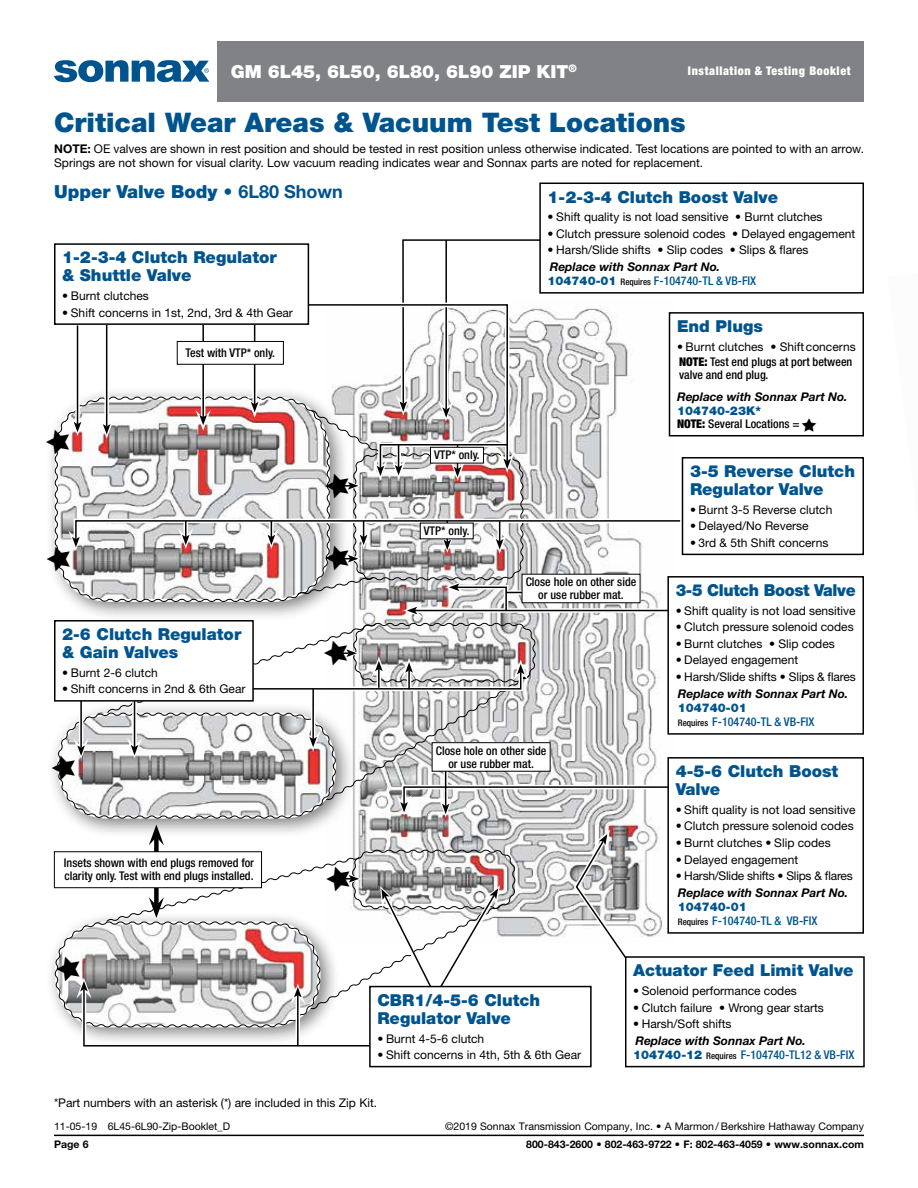
<style>
.page{position:relative;width:918px;height:1188px;background:#fff}
.page>*{position:absolute;margin:0;border:0;box-sizing:border-box;transform-origin:0 0}
.t1{font:900 27px "Helvetica Neue LT Std";color:#00548e}
.t2{font:900 18px "Helvetica Neue LT Std";color:#fff}
.t3{font:900 18px "Helvetica Neue LT Std";color:#00548e}
.t4{font:900 16.5px/18px "Helvetica Neue LT Std";color:#00548e}
.t5{font:900 16.5px "Helvetica Neue LT Std";letter-spacing:-.02em;color:#00548e;scale:.96 1}
.t6{font:12px/14.4px "Helvetica Neue LT Std";color:#000}
.t7{font:500 condensed 12px/12.8px "Helvetica Neue LT Std";color:#000}
.t8{font:italic 700 12px/14.4px "Helvetica Neue LT Std";color:#000}
.t9{font:500 condensed 12px/14.4px "Helvetica Neue LT Std";color:#00548e}
.t10{font:12px "Helvetica Neue LT Std";letter-spacing:-.02em;color:#000}
.t11{font:900 condensed 12px "Helvetica Neue LT Std";letter-spacing:.05em;color:#fff}
.t12{font:10.5px "Helvetica Neue LT Std";color:#000}
.t13{font:700 10.5px "Helvetica Neue LT Std";color:#000}
.s1{font-weight:700}
.s2{font-weight:900;font-style:normal;color:#00548e}
.s3{font-weight:500;font-style:normal;font-stretch:condensed;font-size:9px}
.s4{font-weight:500;font-style:normal;font-stretch:condensed;color:#00548e}
.s5{font-weight:900;font-stretch:condensed}
.s6{font-weight:500;font-stretch:condensed}
.s7{font-weight:900;font-stretch:normal;color:#00548e}
.s8{font-weight:900}
.s9{font-weight:900;font-stretch:normal}
.s10{font-size:9px;color:#000}
</style>
<div class="page">
<div style="left:667px;top:576px;width:197px;height:159px;border:2px solid #000"></div>
<div style="left:669px;top:312px;width:195px;height:124px;border:2px solid #000"></div>
<div style="left:539px;top:183px;width:325px;height:111px;border:2px solid #000"></div>
<div style="left:625px;top:956px;width:240px;height:111px;border:2px solid #000"></div>
<div style="left:369px;top:986px;width:223px;height:81px;border:2px solid #000"></div>
<div style="left:682px;top:457px;width:182px;height:98px;border:2px solid #000"></div>
<div style="left:667px;top:757px;width:197px;height:177px;border:2px solid #000"></div>
<hr style="left:54px;top:1135px;width:810px;height:1px;background:#000">
<svg style="left:54px;top:60px;width:155px;height:22px"></svg>
<div style="left:217px;top:41px;width:647px;height:61px;background:#808285"></div>
<svg style="left:50px;top:236px;width:643px;height:814px"></svg>
<h2 class="t2" style="left:231px;top:60px;width:348px">GM 6L45, 6L50, 6L80, 6L90 ZIP KIT<sup>®</sup></h2>
<p class="t11" style="left:688px;top:63px;width:164px">Installation &amp; Testing Booklet</p>
<h1 class="t1" style="left:54px;top:106px;width:633px">Critical Wear Areas &amp; Vacuum Test Locations</h1>
<p class="t6" style="left:54px;top:141px;width:811px"><span class="s1">NOTE:</span> OE valves are shown in rest position and should be tested in rest position unless otherwise indicated. Test locations are pointed to with an arrow.<br>Springs are not shown for visual clarity. Low vacuum reading indicates wear and Sonnax parts are noted for replacement.</p>
<h2 class="t3" style="left:54px;top:181px;width:290px">Upper Valve Body • <span class="s1">6L80 Shown</span></h2>
<h3 class="t4" style="left:548px;top:188px;width:232px">1-2-3-4 Clutch Boost Valve</h3>
<p class="t6" style="left:548px;top:210px;width:276px">• Shift quality is not load sensitive • Burnt clutches</p>
<p class="t6" style="left:548px;top:226px;width:309px">• Clutch pressure solenoid codes • Delayed engagement</p>
<p class="t6" style="left:548px;top:243px;width:262px">• Harsh/Slide shifts • Slip codes • Slips &amp; flares</p>
<p class="t8" style="left:548px;top:259px;width:210px">Replace with Sonnax Part No.<br><span class="s2">104740-01</span> <span class="s3">Requires</span> <span class="s4">F-104740-TL &amp; VB-FIX</span></p>
<h3 class="t4" style="left:62px;top:248px;width:216px">1-2-3-4 Clutch Regulator &amp; Shuttle Valve</h3>
<p class="t6" style="left:62px;top:288px;width:88px">• Burnt clutches</p>
<p class="t6" style="left:62px;top:305px;width:232px">• Shift concerns in 1st, 2nd, 3rd &amp; 4th Gear</p>
<p class="t7" style="left:185px;top:346px;width:91px">Test with VTP* only.</p>
<h3 class="t4" style="left:677px;top:317px;width:87px">End Plugs</h3>
<p class="t6" style="left:677px;top:339px;width:180px;line-height:14.9px">• Burnt clutches • Shift concerns<br><span class="s5">NOTE:</span> <span class="s6">Test end plugs at port between</span></p>
<p class="t7" style="left:679px;top:368px;width:91px">valve and end plug.</p>
<p class="t8" style="left:677px;top:389px;width:172px">Replace with Sonnax Part No.</p>
<p class="t7" style="left:677px;top:405px;width:124px"><span class="s7">104740-23K*<br></span><span class="s8">NOTE:</span> Several Locations =</p>
<h3 class="t4" style="left:62px;top:625px;width:181px">2-6 Clutch Regulator &amp; Gain Valves</h3>
<p class="t6" style="left:62px;top:665px;width:97px">• Burnt 2-6 clutch</p>
<p class="t6" style="left:62px;top:682px;width:185px">• Shift concerns in 2nd &amp; 6th Gear</p>
<p class="t7" style="left:64px;top:857px;width:192px">Insets shown with end plugs removed for clarity only. Test with end plugs installed.</p>
<p class="t7" style="left:434px;top:449px;width:47px">VTP* only.</p>
<p class="t7" style="left:424px;top:524px;width:47px">VTP* only.</p>
<p class="t7" style="left:526px;top:576px;width:112px;text-align:center">Close hole on other side or use rubber mat.</p>
<p class="t7" style="left:436px;top:744px;width:112px;text-align:center">Close hole on other side or use rubber mat.</p>
<h3 class="t4" style="left:690px;top:462px;width:167px">3-5 Reverse Clutch<br>Regulator Valve</h3>
<p class="t6" style="left:690px;top:502px;width:144px">• Burnt 3-5 Reverse clutch</p>
<p class="t6" style="left:690px;top:519px;width:120px">• Delayed/No Reverse</p>
<p class="t6" style="left:690px;top:535px;width:140px">• 3rd &amp; 5th Shift concerns</p>
<h3 class="t5" style="left:676px;top:580px;width:189px">3-5 Clutch Boost Valve</h3>
<p class="t6" style="left:676px;top:603px;width:182px">• Shift quality is not load sensitive</p>
<p class="t6" style="left:676px;top:620px;width:180px">• Clutch pressure solenoid codes</p>
<p class="t6" style="left:676px;top:636px;width:161px">• Burnt clutches • Slip codes</p>
<p class="t6" style="left:676px;top:653px;width:124px">• Delayed engagement</p>
<p class="t6" style="left:676px;top:669px;width:182px">• Harsh/Slide shifts • Slips &amp; flares</p>
<p class="t8" style="left:678px;top:686px;width:172px">Replace with Sonnax Part No.</p>
<p class="t9" style="left:678px;top:700px;width:138px"><span class="s9">104740-01<br></span><span class="s10">Requires</span> F-104740-TL &amp; VB-FIX</p>
<h3 class="t4" style="left:676px;top:762px;width:164px">4-5-6 Clutch Boost<br>Valve</h3>
<p class="t6" style="left:676px;top:802px;width:182px">• Shift quality is not load sensitive</p>
<p class="t6" style="left:676px;top:819px;width:180px">• Clutch pressure solenoid codes</p>
<p class="t6" style="left:676px;top:835px;width:157px">• Burnt clutches • Slip codes</p>
<p class="t6" style="left:676px;top:852px;width:124px">• Delayed engagement</p>
<p class="t10" style="left:676px;top:869px;width:179px">• Harsh/Slide shifts • Slips &amp; flares</p>
<p class="t8" style="left:678px;top:885px;width:172px">Replace with Sonnax Part No.</p>
<p class="t9" style="left:678px;top:899px;width:141px"><span class="s9">104740-01<br></span><span class="s10">Requires</span> F-104740-TL &amp; VB-FIX</p>
<h3 class="t4" style="left:377px;top:991px;width:164px">CBR1/4-5-6 Clutch<br>Regulator Valve</h3>
<p class="t6" style="left:377px;top:1031px;width:108px">• Burnt 4-5-6 clutch</p>
<p class="t6" style="left:377px;top:1047px;width:205px">• Shift concerns in 4th, 5th &amp; 6th Gear</p>
<h3 class="t4" style="left:633px;top:961px;width:222px">Actuator Feed Limit Valve</h3>
<p class="t6" style="left:633px;top:983px;width:165px">• Solenoid performance codes</p>
<p class="t6" style="left:633px;top:1000px;width:192px">• Clutch failure • Wrong gear starts</p>
<p class="t6" style="left:633px;top:1017px;width:100px">• Harsh/Soft shifts</p>
<p class="t8" style="left:633px;top:1033px;width:223px">Replace with Sonnax Part No.<br><span class="s2">104740-12</span> <span class="s3">Requires</span> <span class="s4">F-104740-TL12 &amp; VB-FIX</span></p>
<p class="t6" style="left:54px;top:1096px;width:325px">*Part numbers with an asterisk (*) are included in this Zip Kit.</p>
<p class="t12" style="left:54px;top:1120px;width:178px">11-05-19 6L45-6L90-Zip-Booklet_D</p>
<p class="t12" style="left:445px;top:1120px;width:420px">©2019 Sonnax Transmission Company, Inc. • A Marmon / Berkshire Hathaway Company</p>
<p class="t13" style="left:54px;top:1138px;width:36px">Page 6</p>
<p class="t13" style="left:526px;top:1138px;width:339px">800-843-2600 • 802-463-9722 • F: 802-463-4059 • www.sonnax.com</p>
</div>
